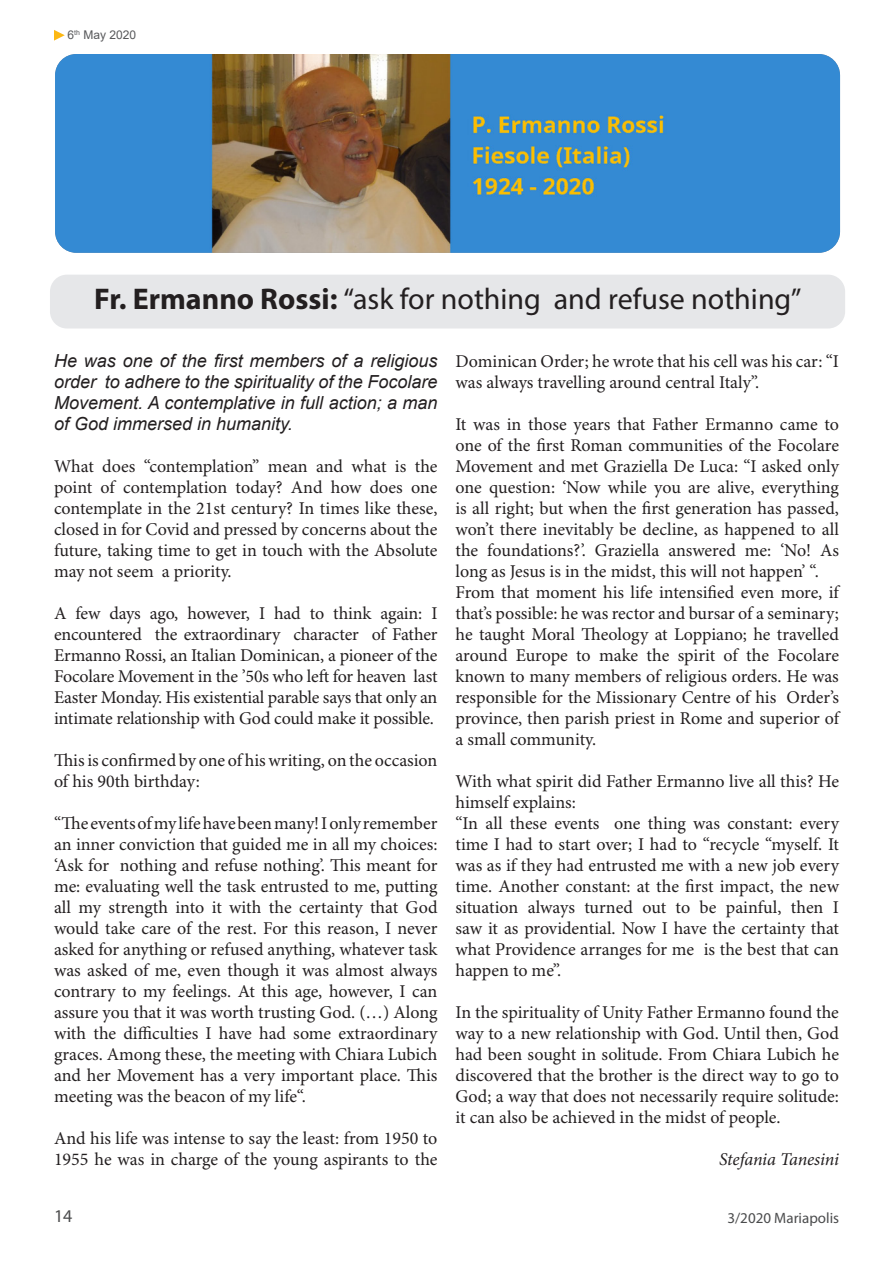
<style>
.page{position:relative;width:893px;height:1263px;background:#fff}
.page>*{position:absolute;margin:0;border:0;box-sizing:border-box;transform-origin:0 0}
.Titel_arial_20{font:30px "Myriad Pro";color:#231f20}
.t1{font:18px/21px "Minion Pro";letter-spacing:-.005em;color:#231f20;text-align:justify}
.Intro{font:italic 18px/21px "Arial";color:#231f20;text-align:justify}
.t2{font:italic 18px "Minion Pro";letter-spacing:-.01em;color:#231f20}
.t3{font:18px "Myriad Pro";color:#4b4c4d}
.t4{font:15px "Myriad Pro";color:#4b4c4d}
.Intro-2{font:12px "Arial";color:#57585a}
.s1{font-weight:700}
</style>
<div class="page">
<div style="left:50px;top:275px;width:795px;height:53px;background:#e6e7e9;border-radius:17px"></div>
<img style="left:55px;top:54px;width:785px;height:199px">
<svg style="left:54px;top:30px;width:11px;height:11px"></svg>
<p class="Intro-2" style="left:68px;top:26px;width:70px">6<sup>th</sup> May 2020</p>
<p class="Titel_arial_20" style="left:94px;top:281px;width:709px"><span class="s1">Fr. Ermanno Rossi:</span> “ask for nothing and refuse nothing”</p>
<p class="Intro" style="left:54px;top:351px;width:385px">He was one of the first members of a religious order to adhere to the spirituality of the Focolare Movement. A contemplative in full action; a man of God immersed in humanity.</p>
<p class="t1" style="left:54px;top:457px;width:385px">What does “contemplation” mean and what is the point of contemplation today? And how does one contemplate in the 21st century? In times like these, closed in for Covid and pressed by concerns about the future, taking time to get in touch with the Absolute may not seem a priority.</p>
<p class="t1" style="left:54px;top:604px;width:385px">A few days ago, however, I had to think again: I encountered the extraordinary character of Father Ermanno Rossi, an Italian Dominican, a pioneer of the Focolare Movement in the ’50s who left for heaven last Easter Monday. His existential parable says that only an intimate relationship with God could make it possible.</p>
<p class="t1" style="left:54px;top:751px;width:385px">This is confirmed by one of his writing, on the occasion of his 90th birthday:</p>
<p class="t1" style="left:54px;top:814px;width:385px">“The events of my life have been many! I only remember an inner conviction that guided me in all my choices: ‘Ask for nothing and refuse nothing’. This meant for me: evaluating well the task entrusted to me, putting all my strength into it with the certainty that God would take care of the rest. For this reason, I never asked for anything or refused anything, whatever task was asked of me, even though it was almost always contrary to my feelings. At this age, however, I can assure you that it was worth trusting God. (…) Along with the difficulties I have had some extraordinary graces. Among these, the meeting with Chiara Lubich and her Movement has a very important place. This meeting was the beacon of my life“.</p>
<p class="t1" style="left:54px;top:1129px;width:385px">And his life was intense to say the least: from 1950 to<br>1955 he was in charge of the young aspirants to the</p>
<p class="t1" style="left:455px;top:352px;width:385px">Dominican Order; he wrote that his cell was his car: “I was always travelling around central Italy”.</p>
<p class="t1" style="left:455px;top:415px;width:385px">It was in those years that Father Ermanno came to one of the first Roman communities of the Focolare Movement and met Graziella De Luca: “I asked only one question: ‘Now while you are alive, everything is all right; but when the first generation has passed, won’t there inevitably be decline, as happened to all the foundations?’. Graziella answered me: ‘No! As long as Jesus is in the midst, this will not happen’ “.</p>
<p class="t1" style="left:455px;top:583px;width:385px">From that moment his life intensified even more, if that’s possible: he was rector and bursar of a seminary; he taught Moral Theology at Loppiano; he travelled around Europe to make the spirit of the Focolare known to many members of religious orders. He was responsible for the Missionary Centre of his Order’s province, then parish priest in Rome and superior of a small community.</p>
<p class="t1" style="left:455px;top:772px;width:385px">With what spirit did Father Ermanno live all this? He himself explains:</p>
<p class="t1" style="left:455px;top:814px;width:385px">“In all these events one thing was constant: every time I had to start over; I had to “recycle “myself. It was as if they had entrusted me with a new job every time. Another constant: at the first impact, the new situation always turned out to be painful, then I saw it as providential. Now I have the certainty that what Providence arranges for me is the best that can happen to me”.</p>
<p class="t1" style="left:455px;top:1003px;width:385px">In the spirituality of Unity Father Ermanno found the way to a new relationship with God. Until then, God had been sought in solitude. From Chiara Lubich he discovered that the brother is the direct way to go to God; a way that does not necessarily require solitude: it can also be achieved in the midst of people.</p>
<p class="t2" style="left:719px;top:1147px;width:121px">Stefania Tanesini</p>
<p class="t3" style="left:54px;top:1205px;width:20px">14</p>
<p class="t4" style="left:727px;top:1209px;width:113px">3/2020 Mariapolis</p>
</div>
